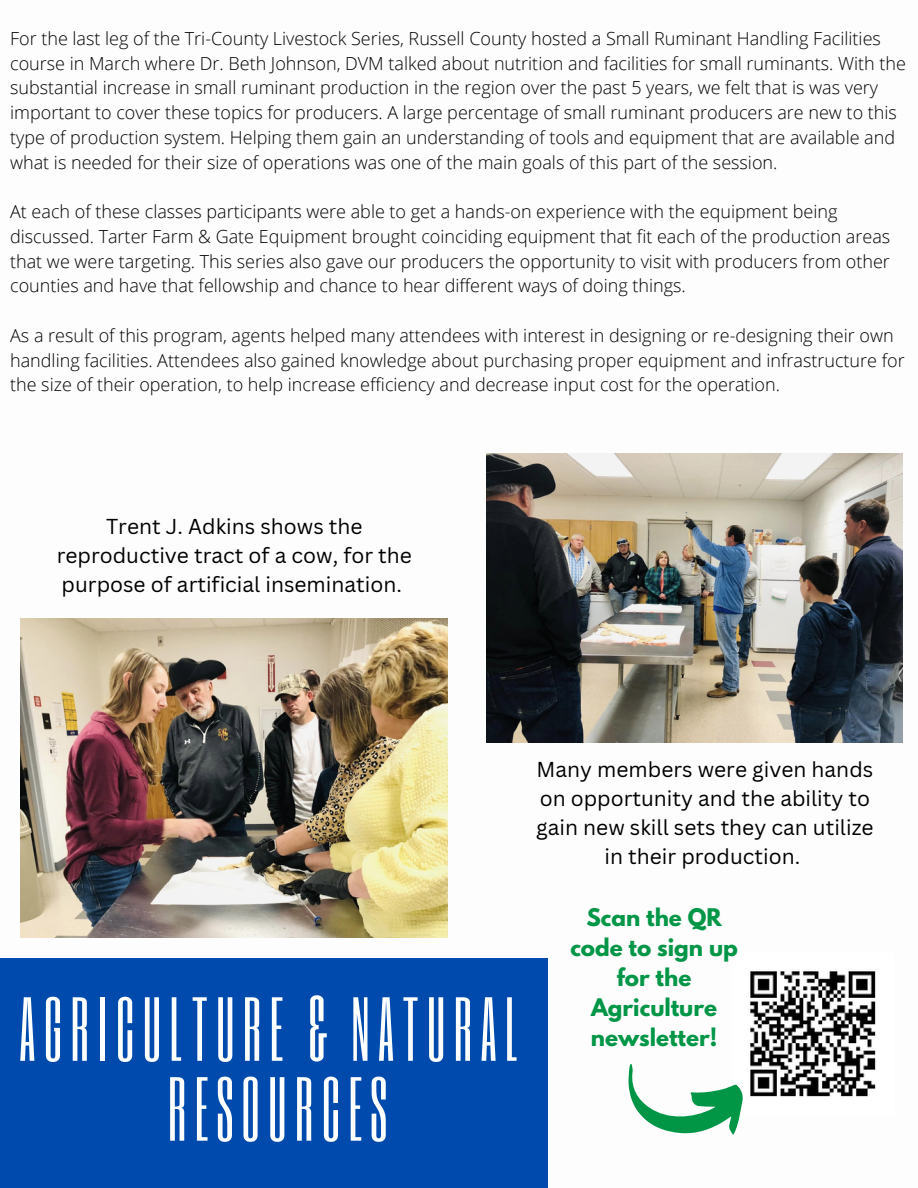
<style>
.page{position:relative;width:918px;height:1188px;background:#fff}
.page>*{position:absolute;margin:0;border:0;box-sizing:border-box;transform-origin:0 0}
.t1{font:75.3px "Six Caps";letter-spacing:.105em;color:#fcfffe}
.t2{font:700 21.45px/29.8px "League Spartan";color:#009646;text-align:center}
.t3{font:21px/29.2px "Canva Sans";color:#000;text-align:center}
.t4{font:300 18px/24.8px "Open Sans";color:#000}
</style>
<div class="page">
<img style="left:486px;top:454px;width:417px;height:288px">
<img style="left:20px;top:618px;width:428px;height:320px">
<img style="left:750px;top:971px;width:126px;height:126px">
<div style="left:0;top:958px;width:547px;height:230px;background:#004aad"></div>
<svg style="left:628px;top:1021px;width:132px;height:114px"></svg>
<p class="t4" style="left:10px;top:25px;width:897px">For the last leg of the Tri-County Livestock Series, Russell County hosted a Small Ruminant Handling Facilities course in March where Dr. Beth Johnson, DVM talked about nutrition and facilities for small ruminants. With the substantial increase in small ruminant production in the region over the past 5 years, we felt that is was very important to cover these topics for producers. A large percentage of small ruminant producers are new to this type of production system. Helping them gain an understanding of tools and equipment that are available and what is needed for their size of operations was one of the main goals of this part of the session.</p>
<p class="t4" style="left:10px;top:199px;width:882px">At each of these classes participants were able to get a hands-on experience with the equipment being discussed. Tarter Farm &amp; Gate Equipment brought coinciding equipment that fit each of the production areas that we were targeting. This series also gave our producers the opportunity to visit with producers from other counties and have that fellowship and chance to hear different ways of doing things.</p>
<p class="t4" style="left:10px;top:322px;width:896px">As a result of this program, agents helped many attendees with interest in designing or re-designing their own handling facilities. Attendees also gained knowledge about purchasing proper equipment and infrastructure for the size of their operation, to help increase efficiency and decrease input cost for the operation.</p>
<p class="t3" style="left:57px;top:511px;width:357px">Trent J. Adkins shows the reproductive tract of a cow, for the purpose of artificial insemination.</p>
<p class="t1" style="left:19px;top:978px;width:501px">AGRICULTURE &amp; NATURAL</p>
<p class="t1" style="left:168px;top:1058px;width:221px">RESOURCES</p>
<p class="t3" style="left:536px;top:754px;width:339px">Many members were given hands on opportunity and the ability to gain new skill sets they can utilize in their production.</p>
<p class="t2" style="left:570px;top:905px;width:169px">Scan the QR code to sign up for the<br>Agriculture newsletter!</p>
</div>
